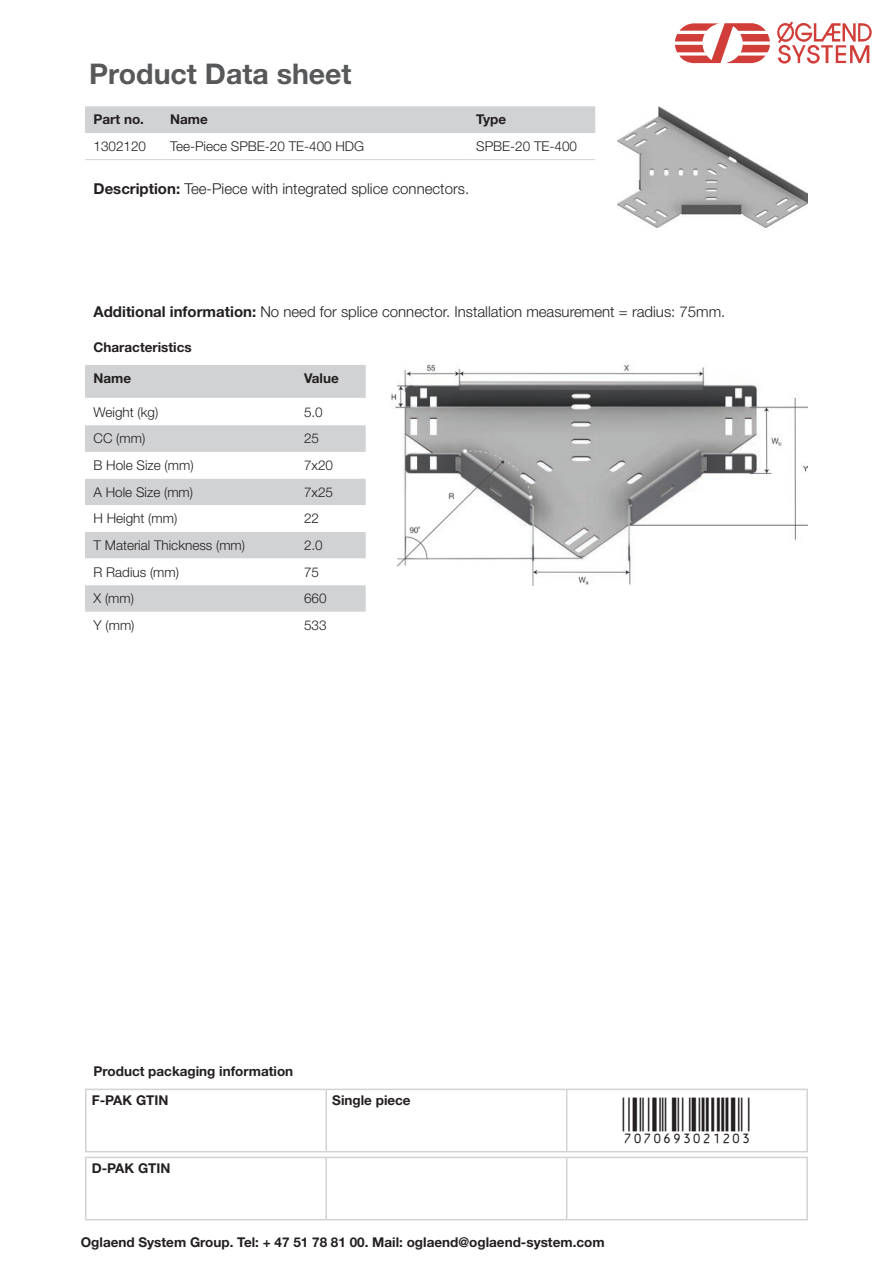
<style>
.page{position:relative;width:893px;height:1263px;background:#fff}
.page>*{position:absolute;margin:0;border:0;box-sizing:border-box;transform-origin:0 0}
.Artikel{font:45px "Viisas EAN Matala";color:#231f20}
.Artikel-2{font:700 28.5px "Helvetica Neue LT Std";color:#57585a}
.Artikel-3{font:300 15px "Helvetica Neue LT Std";color:#231f20}
.Artikel-4{font:300 13.5px "Helvetica Neue LT Std";color:#231f20}
.Artikel-5{font:700 13.5px/29.1px "Helvetica Neue LT Std";color:#231f20}
.s1{font-weight:700}
</style>
<div class="page">
<svg style="left:675px;top:23px;width:95px;height:40px"></svg>
<svg style="left:777px;top:21px;width:95px;height:43px"></svg>
<div style="left:85px;top:106px;width:510px;height:27px;background:#d1d2d4"></div>
<hr style="left:85px;top:159px;width:77px;height:1px;background:#d1d2d4">
<hr style="left:162px;top:159px;width:306px;height:1px;background:#d1d2d4">
<hr style="left:468px;top:159px;width:127px;height:1px;background:#d1d2d4">
<img style="left:617px;top:107px;width:191px;height:120px">
<img style="left:391px;top:365px;width:416px;height:221px">
<div style="left:85px;top:365px;width:281px;height:33px;background:#d1d2d4"></div>
<div style="left:85px;top:425px;width:281px;height:27px;background:#d1d2d4"></div>
<svg style="left:85px;top:479px;width:281px;height:133px;fill:#d1d2d4"></svg>
<hr style="left:85px;top:1089px;width:241px;height:1px;background:#d1d2d4">
<hr style="left:85px;top:1090px;width:2px;height:61px;background:#d1d2d4">
<hr style="left:326px;top:1089px;width:241px;height:1px;background:#d1d2d4">
<hr style="left:325px;top:1090px;width:2px;height:61px;background:#d1d2d4">
<hr style="left:567px;top:1089px;width:241px;height:1px;background:#d1d2d4">
<hr style="left:566px;top:1090px;width:1px;height:61px;background:#d1d2d4">
<hr style="left:806px;top:1090px;width:2px;height:61px;background:#d1d2d4">
<hr style="left:85px;top:1151px;width:241px;height:1px;background:#d1d2d4">
<hr style="left:326px;top:1151px;width:241px;height:1px;background:#d1d2d4">
<hr style="left:567px;top:1151px;width:241px;height:1px;background:#d1d2d4">
<hr style="left:85px;top:1157px;width:241px;height:1px;background:#d1d2d4">
<hr style="left:85px;top:1158px;width:2px;height:61px;background:#d1d2d4">
<hr style="left:326px;top:1157px;width:241px;height:1px;background:#d1d2d4">
<hr style="left:325px;top:1158px;width:2px;height:61px;background:#d1d2d4">
<hr style="left:567px;top:1157px;width:241px;height:1px;background:#d1d2d4">
<hr style="left:566px;top:1158px;width:1px;height:61px;background:#d1d2d4">
<hr style="left:806px;top:1158px;width:2px;height:61px;background:#d1d2d4">
<hr style="left:85px;top:1219px;width:241px;height:1px;background:#d1d2d4">
<hr style="left:326px;top:1219px;width:241px;height:1px;background:#d1d2d4">
<hr style="left:567px;top:1219px;width:241px;height:1px;background:#d1d2d4">
<p class="Artikel-2" style="left:89px;top:56px;width:264px">Product Data sheet</p>
<p class="Artikel-5" style="left:94px;top:105px;width:52px">Part no.</p>
<p class="Artikel-5" style="left:170px;top:105px;width:39px">Name</p>
<p class="Artikel-5" style="left:476px;top:105px;width:32px">Type</p>
<p class="Artikel-4" style="left:94px;top:138px;width:54px">1302120</p>
<p class="Artikel-4" style="left:170px;top:138px;width:196px">Tee-Piece SPBE-20 TE-400 HDG</p>
<p class="Artikel-4" style="left:476px;top:138px;width:102px">SPBE-20 TE-400</p>
<p class="Artikel-3" style="left:94px;top:179px;width:377px"><span class="s1">Description:</span> Tee-Piece with integrated splice connectors.</p>
<p class="Artikel-3" style="left:94px;top:302px;width:633px"><span class="s1">Additional information:</span> No need for splice connector. Installation measurement = radius: 75mm.</p>
<p class="Artikel-5" style="left:94px;top:332px;width:100px">Characteristics</p>
<p class="Artikel-5" style="left:94px;top:363px;width:39px">Name</p>
<p class="Artikel-5" style="left:304px;top:363px;width:36px">Value</p>
<p class="Artikel-4" style="left:94px;top:404px;width:66px">Weight (kg)</p>
<p class="Artikel-4" style="left:304px;top:404px;width:20px">5.0</p>
<p class="Artikel-4" style="left:94px;top:430px;width:53px">CC (mm)</p>
<p class="Artikel-4" style="left:304px;top:430px;width:17px">25</p>
<p class="Artikel-4" style="left:94px;top:457px;width:102px">B Hole Size (mm)</p>
<p class="Artikel-4" style="left:304px;top:457px;width:31px">7x20</p>
<p class="Artikel-4" style="left:94px;top:484px;width:101px">A Hole Size (mm)</p>
<p class="Artikel-4" style="left:304px;top:484px;width:31px">7x25</p>
<p class="Artikel-4" style="left:94px;top:510px;width:85px">H Height (mm)</p>
<p class="Artikel-4" style="left:304px;top:510px;width:17px">22</p>
<p class="Artikel-4" style="left:94px;top:537px;width:153px">T Material Thickness (mm)</p>
<p class="Artikel-4" style="left:304px;top:537px;width:20px">2.0</p>
<p class="Artikel-4" style="left:94px;top:564px;width:87px">R Radius (mm)</p>
<p class="Artikel-4" style="left:304px;top:564px;width:17px">75</p>
<p class="Artikel-4" style="left:94px;top:590px;width:42px">X (mm)</p>
<p class="Artikel-4" style="left:304px;top:590px;width:24px">660</p>
<p class="Artikel-4" style="left:94px;top:617px;width:42px">Y (mm)</p>
<p class="Artikel-4" style="left:304px;top:617px;width:24px">533</p>
<p class="Artikel-5" style="left:92px;top:1056px;width:203px">Product packaging information<br>F-PAK GTIN</p>
<p class="Artikel-5" style="left:92px;top:1153px;width:80px">D-PAK GTIN</p>
<p class="Artikel-5" style="left:332px;top:1085px;width:80px">Single piece</p>
<p class="Artikel" style="left:623px;top:1097px;width:130px">7070693021203</p>
<p class="Artikel-5" style="left:81px;top:1227px;width:525px">Oglaend System Group. Tel: + 47 51 78 81 00. Mail: oglaend@oglaend-system.com</p>
</div>
